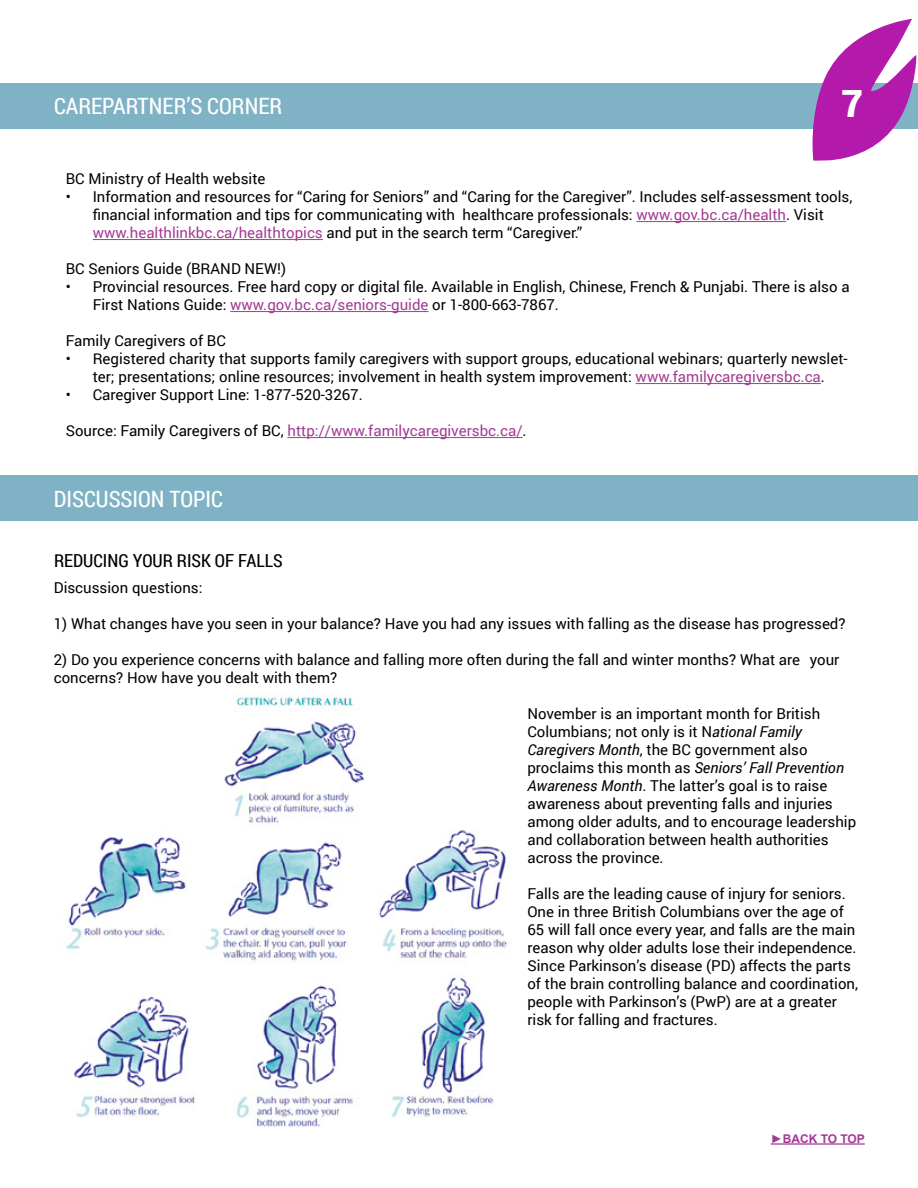
<style>
.page{position:relative;width:918px;height:1188px;background:#fff}
.page>*{position:absolute;margin:0;border:0;box-sizing:border-box;transform-origin:0 0}
.t1{font:900 37.5px "Roboto";color:#fff}
.t2{font:22.5px "Roboto Condensed";color:#fff}
.t3{font:18px "Roboto Condensed";color:#000}
.t4{font:15px/18px "Roboto";color:#000}
.t5{font:15px "Roboto";color:#a43a95}
.t6{font:700 12px "Arial";color:#a43a95}
.s1{color:#a43a95}
.s2{color:#000}
.s3{font-style:italic}
</style>
<div class="page">
<div style="left:0;top:84px;width:918px;height:45px;background:#80b2c5"></div>
<svg style="left:808px;top:19px;width:108px;height:142px"></svg>
<hr style="left:771px;top:1143px;width:94px;height:2px;background:#a43a95">
<hr style="left:637px;top:221px;width:149px;height:1px;background:#a43a95">
<hr style="left:93px;top:239px;width:230px;height:1px;background:#a43a95">
<hr style="left:230px;top:311px;width:199px;height:1px;background:#a43a95">
<hr style="left:636px;top:383px;width:185px;height:1px;background:#a43a95">
<hr style="left:287px;top:437px;width:236px;height:1px;background:#a43a95">
<div style="left:0;top:476px;width:918px;height:45px;background:#80b2c5"></div>
<img style="left:66px;top:695px;width:442px;height:432px">
<h2 class="t2" style="left:54px;top:90px;width:230px">CAREPARTNER’S CORNER</h2>
<h1 class="t1" style="left:841px;top:77px;width:23px">7</h1>
<p class="t4" style="left:66px;top:170px;width:201px">BC Ministry of Health website</p>
<p class="t4" style="left:93px;top:188px;width:761px;text-indent:-27px">• Information and resources for “Caring for Seniors” and “Caring for the Caregiver”. Includes self-assessment tools, financial information and tips for communicating with healthcare professionals: <span class="s1">www.gov.bc.ca/health</span>. Visit <span class="s1">www.healthlinkbc.ca/healthtopics</span> and put in the search term “Caregiver.”</p>
<p class="t4" style="left:66px;top:260px;width:222px">BC Seniors Guide (BRAND NEW!)</p>
<p class="t4" style="left:93px;top:278px;width:758px;text-indent:-27px">• Provincial resources. Free hard copy or digital file. Available in English, Chinese, French &amp; Punjabi. There is also a<br>First Nations Guide: <span class="s1">www.gov.bc.ca/seniors-guide</span> or 1-800-663-7867.</p>
<p class="t4" style="left:66px;top:332px;width:162px">Family Caregivers of BC</p>
<p class="t4" style="left:66px;top:350px;width:783px;text-align:center">• Registered charity that supports family caregivers with support groups, educational webinars; quarterly newslet&shy;ter; presentations; online resources; involvement in health system improvement: <span class="s1">www.familycaregiversbc.ca</span>.</p>
<p class="t4" style="left:66px;top:386px;width:298px">• Caregiver Support Line: 1-877-520-3267.</p>
<p class="t5" style="left:66px;top:421px;width:462px"><span class="s2">Source: Family Caregivers of BC,</span> http://www.familycaregiversbc.ca/<span class="s2">.</span></p>
<h2 class="t2" style="left:54px;top:484px;width:171px">DISCUSSION TOPIC</h2>
<p class="t3" style="left:54px;top:548px;width:230px">REDUCING YOUR RISK OF FALLS</p>
<p class="t4" style="left:54px;top:578px;width:150px">Discussion questions:</p>
<p class="t4" style="left:54px;top:614px;width:793px">1) What changes have you seen in your balance? Have you had any issues with falling as the disease has progressed?</p>
<p class="t4" style="left:54px;top:650px;width:787px">2) Do you experience concerns with balance and falling more often during the fall and winter months? What are your concerns? How have you dealt with them?</p>
<p class="t4" style="left:527px;top:704px;width:330px">November is an important month for British Columbians; not only is it N<span class="s3">ational Family Caregivers Month</span>, the BC government also proclaims this month as <span class="s3">Seniors’ Fall Prevention Awareness Month</span>. The latter’s goal is to raise awareness about preventing falls and injuries among older adults, and to encourage leadership and collaboration between health authorities across the province.</p>
<p class="t4" style="left:527px;top:884px;width:332px">Falls are the leading cause of injury for seniors.<br>One in three British Columbians over the age of 65 will fall once every year, and falls are the main reason why older adults lose their independence.<br>Since Parkinson’s disease (PD) affects the parts of the brain controlling balance and coordination, people with Parkinson’s (PwP) are at a greater risk for falling and fractures.</p>
<p class="t6" style="left:771px;top:1131px;width:96px">►BACK TO TOP</p>
</div>
